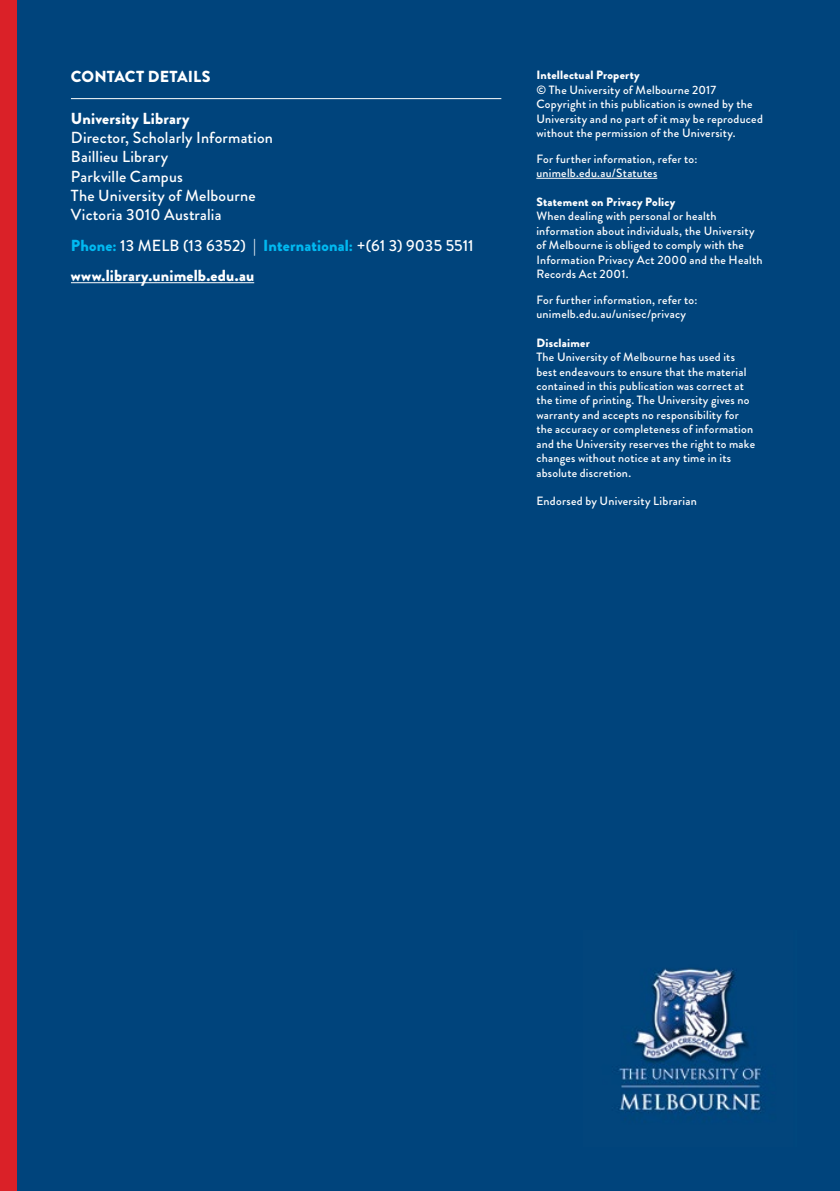
<style>
.page{position:relative;width:840px;height:1191px;background:#fff}
.page>*{position:absolute;margin:0;border:0;box-sizing:border-box;transform-origin:0 0}
.t1{font:500 16px/19.2px "Brandon Grotesque";letter-spacing:.01em;color:#fff}
.t2{font:900 16px "Brandon Grotesque";letter-spacing:.01em;color:#fff}
.t3{font:500 12px/14.4px "Brandon Grotesque";letter-spacing:.02em;color:#fff}
.t4{font:900 12px "Brandon Grotesque";letter-spacing:.02em;color:#fff}
.s1{font-weight:900;color:#00b9f1}
.s2{font-weight:900}
</style>
<div class="page">
<div style="left:0;top:0;width:839px;height:1191px;background:#00447c"></div>
<img style="left:619px;top:968px;width:143px;height:145px">
<hr style="left:71px;top:282px;width:183px;height:1px;background:#fff">
<hr style="left:536px;top:178px;width:121px;height:1px;background:#fff">
<hr style="left:71px;top:98px;width:430px;height:1px;background:#fff">
<div style="left:0;top:0;width:17px;height:1191px;background:#da2128"></div>
<h1 class="t2" style="left:71px;top:65px;width:141px">CONTACT DETAILS</h1>
<h1 class="t2" style="left:71px;top:107px;width:120px">University Library</h1>
<h1 class="t1" style="left:71px;top:128px;width:203px">Director, Scholarly Information<br>Baillieu Library<br>Parkville Campus<br>The University of Melbourne<br>Victoria 3010 Australia</h1>
<h1 class="t1" style="left:71px;top:230px;width:404px;line-height:30.6px"><span class="s1">Phone:</span> 13 MELB (13 6352) | <span class="s1">International:</span> +(61 3) 9035 5511 <span class="s2">www.library.unimelb.edu.au</span></h1>
<p class="t4" style="left:536px;top:67px;width:105px">Intellectual Property</p>
<p class="t3" style="left:536px;top:83px;width:228px">© The University of Melbourne 2017<br>Copyright in this publication is owned by the University and no part of it may be reproduced without the permission of the University.</p>
<p class="t3" style="left:536px;top:151px;width:162px">For further information, refer to: unimelb.edu.au/Statutes</p>
<p class="t4" style="left:536px;top:193px;width:140px">Statement on Privacy Policy</p>
<p class="t3" style="left:536px;top:209px;width:227px">When dealing with personal or health information about individuals, the University of Melbourne is obliged to comply with the Information Privacy Act 2000 and the Health Records Act 2001.</p>
<p class="t3" style="left:536px;top:292px;width:162px">For further information, refer to: unimelb.edu.au/unisec/privacy</p>
<p class="t4" style="left:536px;top:334px;width:55px">Disclaimer</p>
<p class="t3" style="left:536px;top:350px;width:220px">The University of Melbourne has used its best endeavours to ensure that the material contained in this publication was correct at the time of printing. The University gives no warranty and accepts no responsibility for the accuracy or completeness of information and the University reserves the right to make changes without notice at any time in its absolute discretion.</p>
<p class="t3" style="left:536px;top:494px;width:162px">Endorsed by University Librarian</p>
</div>
